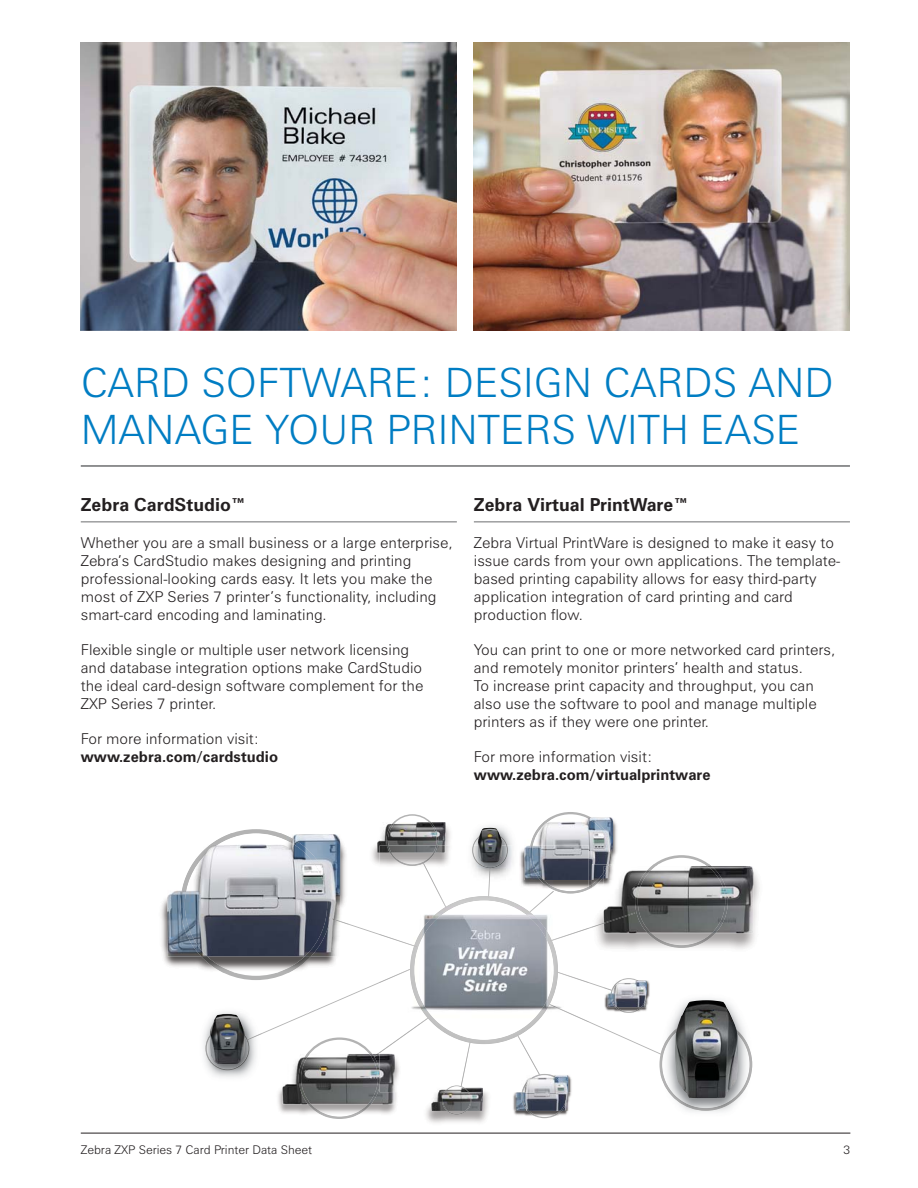
<style>
.page{position:relative;width:918px;height:1188px;background:#fff}
.page>*{position:absolute;margin:0;border:0;box-sizing:border-box;transform-origin:0 0}
.t1{font:300 40.5px/46.5px "Zurich BT";color:#007dc3}
.t2{font:700 18px "Zurich BT";color:#231f20}
.t3{font:300 15px/18px "Zurich BT";color:#231f20}
.t4{font:700 15px "Zurich BT";color:#231f20}
.t5{font:300 12px "Zurich BT";color:#231f20}
</style>
<div class="page">
<hr style="left:81px;top:1133px;width:769px;height:1px;background:#231f20">
<hr style="left:81px;top:465px;width:769px;height:2px;background:#6d6e70">
<hr style="left:81px;top:521px;width:376px;height:1px;background:#6d6e70">
<hr style="left:474px;top:521px;width:376px;height:1px;background:#6d6e70">
<img style="left:81px;top:43px;width:376px;height:288px">
<img style="left:474px;top:43px;width:376px;height:288px">
<img style="left:161px;top:898px;width:20px;height:69px">
<img style="left:167px;top:890px;width:14px;height:66px">
<img style="left:752px;top:870px;width:8px;height:74px">
<svg style="left:181px;top:812px;width:571px;height:307px"></svg>
<img style="left:478px;top:828px;width:24px;height:34px">
<img style="left:661px;top:992px;width:91px;height:126px">
<img style="left:661px;top:1018px;width:91px;height:93px">
<img style="left:675px;top:1000px;width:63px;height:98px">
<h1 class="t1" style="left:81px;top:364px;width:754px">CARD SOFTWARE: DESIGN CARDS AND<br>MANAGE YOUR PRINTERS WITH EASE</h1>
<p class="t2" style="left:81px;top:498px;width:167px">Zebra CardStudio™</p>
<p class="t3" style="left:81px;top:535px;width:373px">Whether you are a small business or a large enterprise, Zebra’s CardStudio makes designing and printing professional-looking cards easy. It lets you make the most of ZXP Series 7 printer’s functionality, including smart-card encoding and laminating.</p>
<p class="t3" style="left:81px;top:642px;width:344px">Flexible single or multiple user network licensing and database integration options make CardStudio the ideal card-design software complement for the ZXP Series 7 printer.</p>
<p class="t3" style="left:81px;top:731px;width:180px">For more information visit:</p>
<p class="t4" style="left:81px;top:751px;width:199px">www.zebra.com/cardstudio</p>
<p class="t2" style="left:474px;top:498px;width:216px">Zebra Virtual PrintWare™</p>
<p class="t3" style="left:474px;top:535px;width:368px">Zebra Virtual PrintWare is designed to make it easy to issue cards from your own applications. The template&shy;based printing capability allows for easy third-party application integration of card printing and card production flow.</p>
<p class="t3" style="left:474px;top:642px;width:363px">You can print to one or more networked card printers, and remotely monitor printers’ health and status.<br>To increase print capacity and throughput, you can also use the software to pool and manage multiple printers as if they were one printer.</p>
<p class="t3" style="left:474px;top:749px;width:180px">For more information visit:</p>
<p class="t4" style="left:474px;top:769px;width:238px">www.zebra.com/virtualprintware</p>
<p class="t5" style="left:81px;top:1145px;width:233px">Zebra ZXP Series 7 Card Printer Data Sheet</p>
<p class="t5" style="left:843px;top:1145px;width:8px">3</p>
</div>
